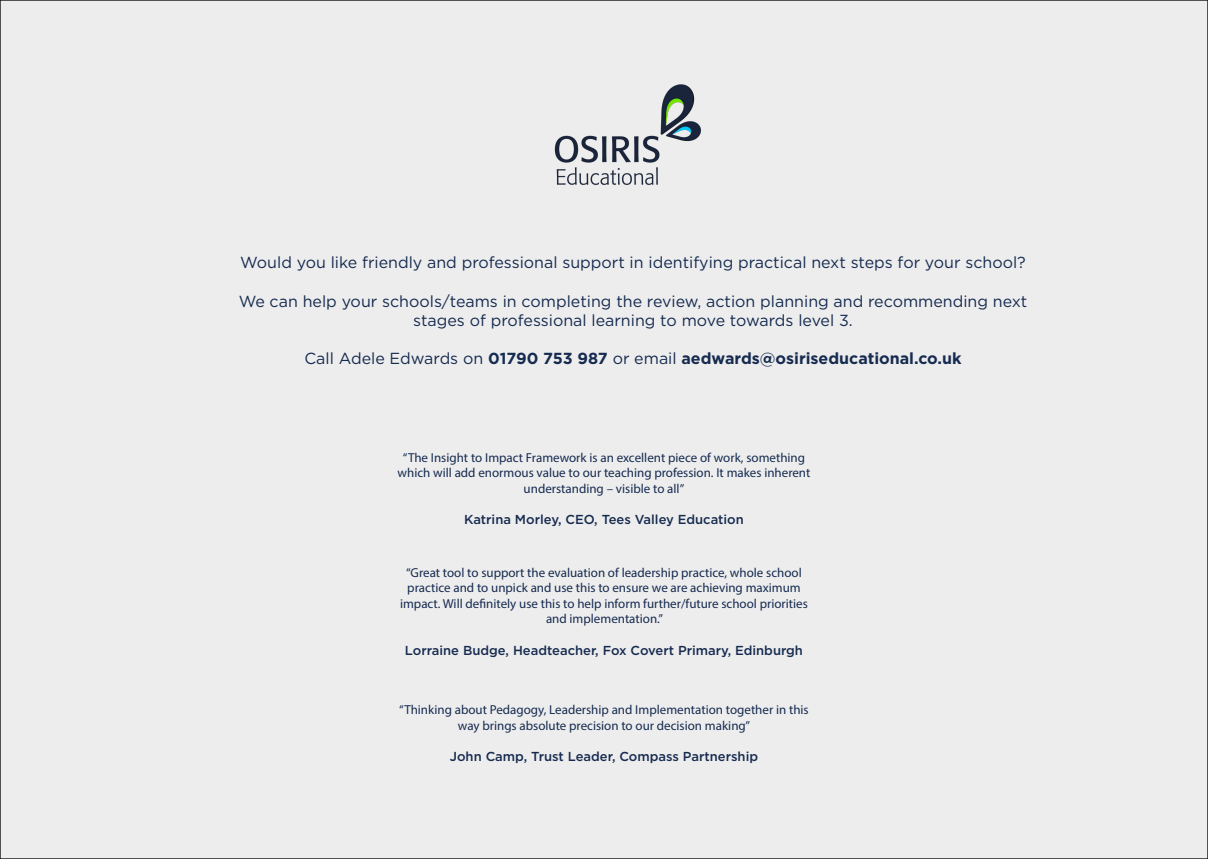
<style>
.page{position:relative;width:1208px;height:859px;background:#fff}
.page>*{position:absolute;margin:0;border:0;box-sizing:border-box;transform-origin:0 0}
.t1{font:16px/19.2px "Gotham";color:#162b50;text-align:center}
.t2{font:700 16px "Gotham";color:#162b50}
.t3{font:13px/15.6px "Myriad Pro";color:#162b50;text-align:center}
.t4{font:500 13px "Gotham";color:#162b50}
.s1{font-weight:400}
</style>
<div class="page">
<div style="left:0;top:0;width:1207px;height:859px;background:#ededed"></div>
<img style="left:554px;top:84px;width:147px;height:101px">
<p class="t1" style="left:240px;top:253px;width:787px">Would you like friendly and professional support in identifying practical next steps for your school?</p>
<p class="t1" style="left:239px;top:291px;width:790px">We can help your schools/teams in completing the review, action planning and recommending next stages of professional learning to move towards level 3.</p>
<p class="t2" style="left:304px;top:348px;width:658px"><span class="s1">Call Adele Edwards on</span> 01790 753 987 <span class="s1">or email</span> aedwards@osiriseducational.co.uk</p>
<p class="t3" style="left:397px;top:449px;width:414px">“The Insight to Impact Framework is an excellent piece of work, something which will add enormous value to our teaching profession. It makes inherent understanding – visible to all”</p>
<p class="t4" style="left:464px;top:511px;width:281px">Katrina Morley, CEO, Tees Valley Education</p>
<p class="t3" style="left:400px;top:564px;width:409px">“Great tool to support the evaluation of leadership practice, whole school practice and to unpick and use this to ensure we are achieving maximum impact. Will definitely use this to help inform further/future school priorities and implementation.”</p>
<p class="t4" style="left:405px;top:642px;width:399px">Lorraine Budge, Headteacher, Fox Covert Primary, Edinburgh</p>
<p class="t3" style="left:399px;top:702px;width:411px">“Thinking about Pedagogy, Leadership and Implementation together in this way brings absolute precision to our decision making”</p>
<p class="t4" style="left:450px;top:748px;width:310px">John Camp, Trust Leader, Compass Partnership</p>
</div>
